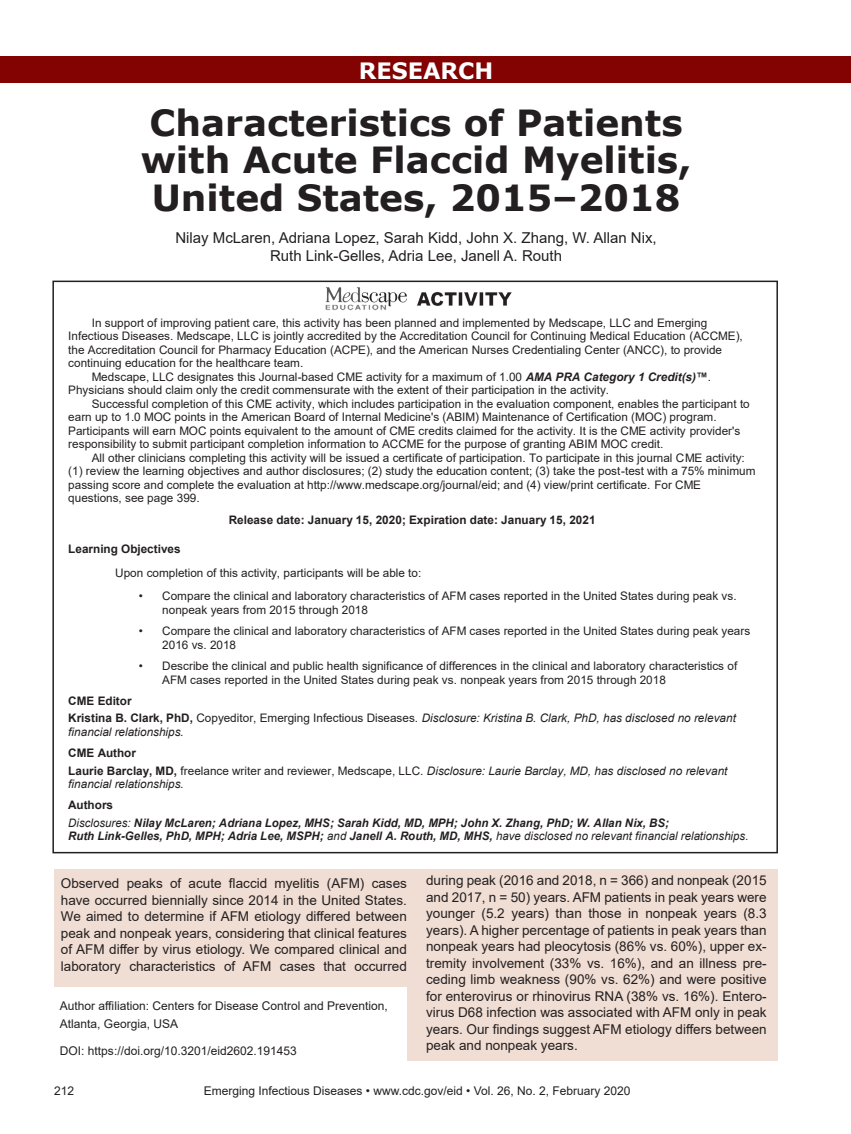
<style>
.page{position:relative;width:851px;height:1134px;background:#fff}
.page>*{position:absolute;margin:0;border:0;box-sizing:border-box;transform-origin:0 0}
.Article_Title{font:700 36px/37.5px "Verdana";color:#231f20;text-align:center}
.t1{font:700 22.5px "Verdana";color:#fff}
.Authors{font:15px/18px "Arial";color:#231f20;text-align:center}
.Abstract{font:13.5px/16.5px "Arial";color:#231f20;text-align:justify}
.Affiliations{font:12px/18px "Arial";color:#231f20}
.DOI{font:12px "Arial";color:#231f20}
.t2{font:11.7px/13.6px "Arial";letter-spacing:.005em;color:#231f20}
.t3{font:italic 11.7px/17.4px "Arial";letter-spacing:.005em;color:#231f20}
.t4{font:italic 700 11.7px/17.5px "Arial";letter-spacing:.005em;color:#231f20}
.t5{font:700 11.7px "Arial";letter-spacing:.005em;color:#231f20}
.s1{font-weight:700;font-style:italic}
.s2{font-weight:700}
.s3{font-weight:700;font-style:normal}
.s4{font-style:normal}
.s5{font-weight:400}
</style>
<div class="page">
<img style="left:325px;top:287px;width:187px;height:24px">
<div style="left:0;top:56px;width:850px;height:26px;background:#820301"></div>
<div style="left:54px;top:869px;width:723px;height:192px;background:#f0ddd3"></div>
<div style="left:54px;top:987px;width:353px;height:76px;background:#fff"></div>
<p class="t1" style="left:359px;top:55px;width:136px">RESEARCH</p>
<p class="Article_Title" style="left:141px;top:103px;width:552px">Characteristics of Patients with Acute Flaccid Myelitis,<br>United States, 2015–2018</p>
<p class="Authors" style="left:175px;top:229px;width:483px">Nilay McLaren, Adriana Lopez, Sarah Kidd, John X. Zhang, W. Allan Nix,<br>Ruth Link-Gelles, Adria Lee, Janell A. Routh</p>
<p class="t2" style="left:92px;top:316px;width:617px">In support of improving patient care, this activity has been planned and implemented by Medscape, LLC and Emerging</p>
<p class="t2" style="left:68px;top:329px;width:676px">Infectious Diseases. Medscape, LLC is jointly accredited by the Accreditation Council for Continuing Medical Education (ACCME),</p>
<p class="t2" style="left:68px;top:343px;width:655px">the Accreditation Council for Pharmacy Education (ACPE), and the American Nurses Credentialing Center (ANCC), to provide</p>
<p class="t2" style="left:68px;top:356px;width:236px">continuing education for the healthcare team.</p>
<p class="t2" style="left:92px;top:370px;width:620px">Medscape, LLC designates this Journal-based CME activity for a maximum of 1.00 <span class="s1">AMA PRA Category 1 Credit(s)</span><span class="s2">™</span>.</p>
<p class="t2" style="left:68px;top:383px;width:542px">Physicians should claim only the credit commensurate with the extent of their participation in the activity.</p>
<p class="t2" style="left:92px;top:397px;width:659px">Successful completion of this CME activity, which includes participation in the evaluation component, enables the participant to</p>
<p class="t2" style="left:68px;top:410px;width:650px">earn up to 1.0 MOC points in the American Board of Internal Medicine's (ABIM) Maintenance of Certification (MOC) program.</p>
<p class="t2" style="left:68px;top:424px;width:673px">Participants will earn MOC points equivalent to the amount of CME credits claimed for the activity. It is the CME activity provider's</p>
<p class="t2" style="left:68px;top:437px;width:596px">responsibility to submit participant completion information to ACCME for the purpose of granting ABIM MOC credit.</p>
<p class="t2" style="left:92px;top:451px;width:654px">All other clinicians completing this activity will be issued a certificate of participation. To participate in this journal CME activity:</p>
<p class="t2" style="left:68px;top:464px;width:688px">(1) review the learning objectives and author disclosures; (2) study the education content; (3) take the post-test with a 75% minimum</p>
<p class="t2" style="left:68px;top:478px;width:634px">passing score and complete the evaluation at http://www.medscape.org/journal/eid; and (4) view/print certificate. For CME</p>
<p class="t2" style="left:68px;top:491px;width:133px">questions, see page 399.</p>
<p class="t5" style="left:229px;top:511px;width:368px">Release date: January 15, 2020; Expiration date: January 15, 2021</p>
<p class="t2" style="left:115px;top:537px;width:307px;line-height:24.2px;text-indent:-47px"><span class="s2">Learning Objectives<br></span>Upon completion of this activity, participants will be able to:</p>
<p class="t2" style="left:162px;top:589px;width:576px;text-indent:-23px">• Compare the clinical and laboratory characteristics of AFM cases reported in the United States during peak vs. nonpeak years from 2015 through 2018</p>
<p class="t2" style="left:162px;top:624px;width:589px;text-indent:-23px">• Compare the clinical and laboratory characteristics of AFM cases reported in the United States during peak years<br>2016 vs. 2018</p>
<p class="t2" style="left:162px;top:659px;width:576px;text-indent:-23px">• Describe the clinical and public health significance of differences in the clinical and laboratory characteristics of<br>AFM cases reported in the United States during peak vs. nonpeak years from 2015 through 2018</p>
<p class="t3" style="left:68px;top:692px;width:669px"><span class="s3">CME Editor<br>Kristina B. Clark, PhD,</span> <span class="s4">Copyeditor, Emerging Infectious Diseases.</span> Disclosure: Kristina B. Clark, PhD, has disclosed no relevant</p>
<p class="t3" style="left:68px;top:721px;width:117px;line-height:21.5px">financial relationships.<br><span class="s3">CME Author</span></p>
<p class="t3" style="left:68px;top:764px;width:660px;line-height:13.5px"><span class="s3">Laurie Barclay, MD,</span> <span class="s4">freelance writer and reviewer, Medscape, LLC.</span> Disclosure: Laurie Barclay, MD, has disclosed no relevant financial relationships.</p>
<p class="t4" style="left:68px;top:797px;width:602px"><span class="s4">Authors<br></span><span class="s5">Disclosures:</span> Nilay McLaren; Adriana Lopez, MHS; Sarah Kidd, MD, MPH; John X. Zhang, PhD; W. Allan Nix, BS;</p>
<p class="t4" style="left:68px;top:828px;width:681px">Ruth Link-Gelles, PhD, MPH; Adria Lee, MSPH; <span class="s5">and</span> Janell A. Routh, MD, MHS, <span class="s5">have disclosed no relevant financial relationships.</span></p>
<p class="Abstract" style="left:61px;top:875px;width:347px">Observed peaks of acute flaccid myelitis (AFM) cases have occurred biennially since 2014 in the United States.<br>We aimed to determine if AFM etiology differed between peak and nonpeak years, considering that clinical features of AFM differ by virus etiology. We compared clinical and laboratory characteristics of AFM cases that occurred</p>
<p class="Affiliations" style="left:60px;top:996px;width:329px">Author affiliation: Centers for Disease Control and Prevention,<br>Atlanta, Georgia, USA</p>
<p class="DOI" style="left:60px;top:1042px;width:238px">DOI: https://doi.org/10.3201/eid2602.191453</p>
<p class="Abstract" style="left:426px;top:872px;width:342px">during peak (2016 and 2018, n = 366) and nonpeak (2015 and 2017, n = 50) years. AFM patients in peak years were younger (5.2 years) than those in nonpeak years (8.3 years). A higher percentage of patients in peak years than nonpeak years had pleocytosis (86% vs. 60%), upper ex&shy;tremity involvement (33% vs. 16%), and an illness pre&shy;ceding limb weakness (90% vs. 62%) and were positive for enterovirus or rhinovirus RNA (38% vs. 16%). Entero&shy;virus D68 infection was associated with AFM only in peak years. Our findings suggest AFM etiology differs between peak and nonpeak years.</p>
<p class="Affiliations" style="left:54px;top:1082px;width:22px">212</p>
<p class="Affiliations" style="left:204px;top:1082px;width:428px">Emerging Infectious Diseases • www.cdc.gov/eid • Vol. 26, No. 2, February 2020</p>
</div>
